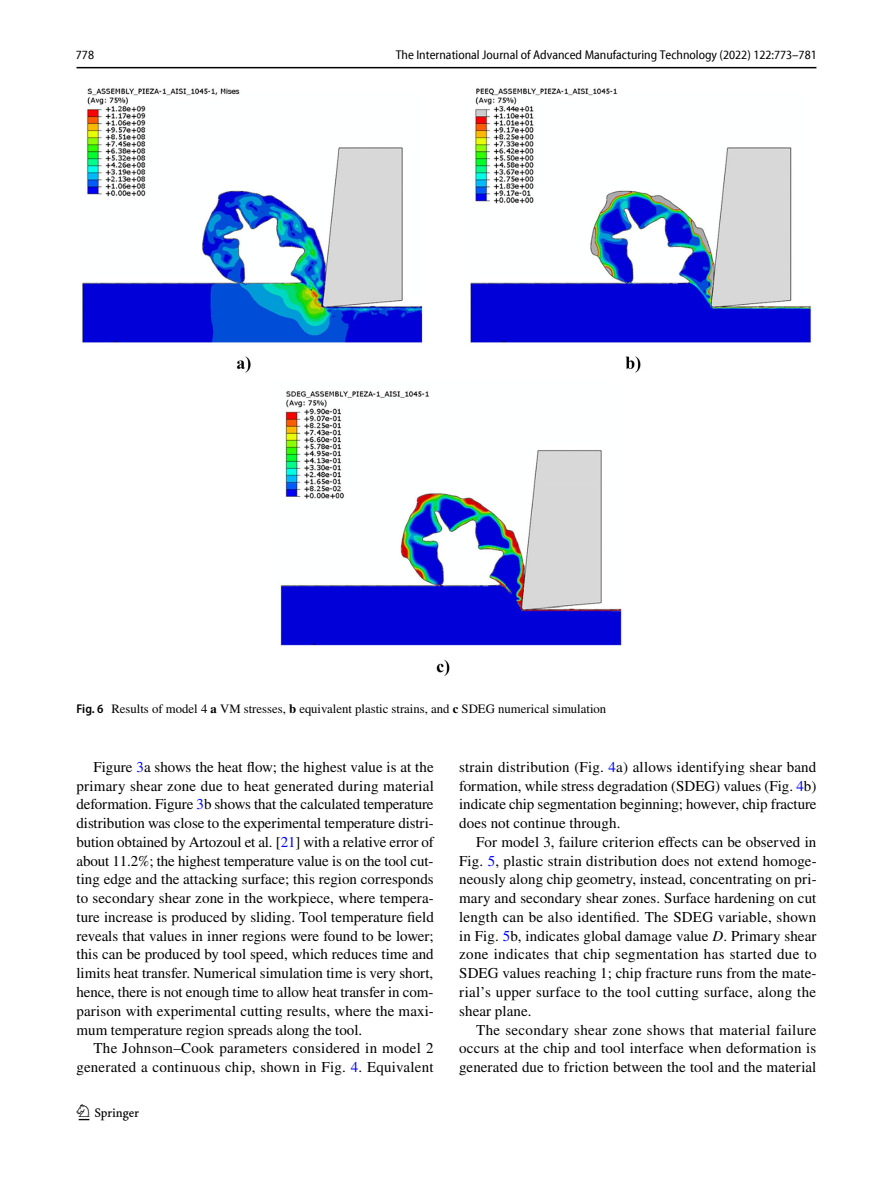
<style>
.page{position:relative;width:893px;height:1187px;background:#fff}
.page>*{position:absolute;margin:0;border:0;box-sizing:border-box;transform-origin:0 0}
.t1{font:22.5px "Springnew Regular 2";color:#000}
.t2{font:15px/18.8px "STIX";letter-spacing:.005em;color:#000;text-align:justify}
.t3{font:12.75px "STIX";color:#000}
.t4{font:semi-condensed 12.75px "Myriad Pro Unic";color:#000}
.s1{font-family:"Myriad Pro";font-weight:600;font-stretch:semi-condensed}
.s2{font-weight:700}
.s3{color:#00f}
.s4{font-style:italic}
</style>
<div class="page">
<hr style="left:77px;top:67px;width:739px;height:1px;background:#000">
<img style="left:82px;top:88px;width:730px;height:588px">
<p class="t4" style="left:76px;top:50px;width:20px">778</p>
<p class="t4" style="left:396px;top:50px;width:423px">The International Journal of Advanced Manufacturing Technology (2022) 122:773–781</p>
<p class="t3" style="left:77px;top:699px;width:531px"><span class="s1">Fig. 6</span> Results of model 4 <span class="s2">a</span> VM stresses, <span class="s2">b</span> equivalent plastic strains, and <span class="s2">c</span> SDEG numerical simulation</p>
<p class="t2" style="left:77px;top:758px;width:359px;text-indent:17px">Figure <span class="s3">3</span>a shows the heat flow; the highest value is at the primary shear zone due to heat generated during material deformation. Figure <span class="s3">3</span>b shows that the calculated temperature distribution was close to the experimental temperature distri&shy;bution obtained by Artozoul et al. [<span class="s3">21</span>] with a relative error of about 11.2%; the highest temperature value is on the tool cut&shy;ting edge and the attacking surface; this region corresponds to secondary shear zone in the workpiece, where tempera&shy;ture increase is produced by sliding. Tool temperature field reveals that values in inner regions were found to be lower; this can be produced by tool speed, which reduces time and limits heat transfer. Numerical simulation time is very short, hence, there is not enough time to allow heat transfer in com&shy;parison with experimental cutting results, where the maxi&shy;mum temperature region spreads along the tool.</p>
<p class="t2" style="left:77px;top:1039px;width:359px;text-align:right">The Johnson–Cook parameters considered in model 2 generated a continuous chip, shown in Fig. <span class="s3">4</span>. Equivalent</p>
<h1 class="t1" style="left:79px;top:1104px;width:62px">1 3</h1>
<p class="t2" style="left:459px;top:758px;width:359px">strain distribution (Fig. <span class="s3">4</span>a) allows identifying shear band formation, while stress degradation (SDEG) values (Fig. <span class="s3">4</span>b) indicate chip segmentation beginning; however, chip fracture does not continue through.</p>
<p class="t2" style="left:459px;top:833px;width:359px;text-indent:17px">For model 3, failure criterion effects can be observed in Fig. <span class="s3">5</span>, plastic strain distribution does not extend homoge&shy;neously along chip geometry, instead, concentrating on pri&shy;mary and secondary shear zones. Surface hardening on cut length can be also identified. The SDEG variable, shown in Fig. <span class="s3">5</span>b, indicates global damage value <span class="s4">D</span>. Primary shear zone indicates that chip segmentation has started due to SDEG values reaching 1; chip fracture runs from the mate&shy;rial’s upper surface to the tool cutting surface, along the shear plane.</p>
<p class="t2" style="left:459px;top:1021px;width:359px;text-indent:17px">The secondary shear zone shows that material failure occurs at the chip and tool interface when deformation is generated due to friction between the tool and the material</p>
</div>
